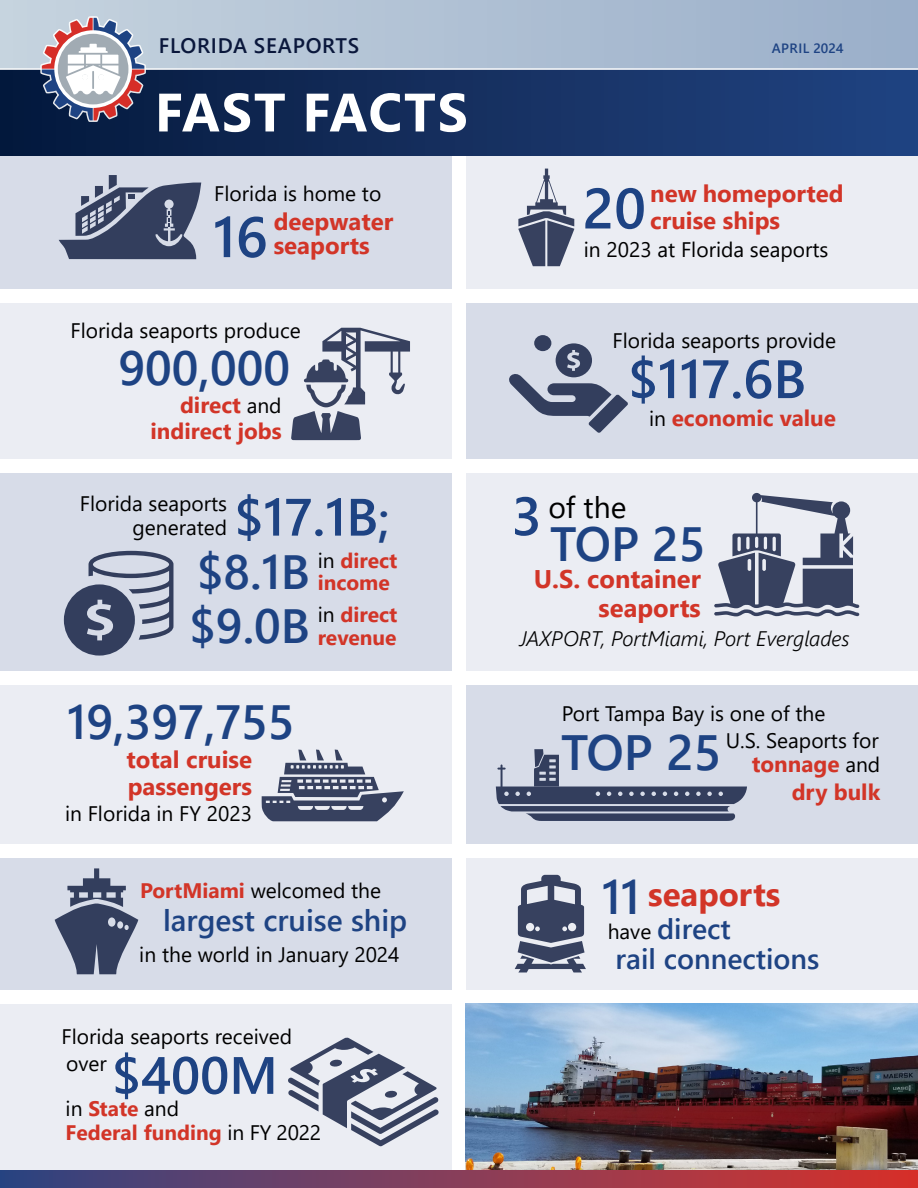
<style>
.page{position:relative;width:918px;height:1188px;background:#fff}
.page>*{position:absolute;margin:0;border:0;box-sizing:border-box;transform-origin:0 0}
.FACT_DATA{font:600 57px "Segoe UI";color:#1e4383}
.t1{font:700 54px "Segoe UI";letter-spacing:.035em;color:#fff}
.FACT_DATA-2{font:600 54px "Segoe UI";color:#1e4383}
.FACT_DATA-3{font:600 52.5px "Segoe UI";color:#1e4383}
.FACT_DATA-4{font:600 49.5px "Segoe UI";color:#1e4383}
.FACT_DATA-5{font:600 48px "Segoe UI";color:#1e4383}
.Fact_Middle{font:700 33px "Segoe UI";color:#d23528}
.FACT_DATA-6{font:600 30px "Segoe UI";color:#1e4383}
.FACT_TEXT{font:30px "Segoe UI";color:#000}
.FACT_DATA-7{font:600 28.5px/30px "Segoe UI";color:#1e4383}
.FACT_TEXT-2{font:700 25.5px/28.5px "Segoe UI";color:#d23528;text-align:right}
.FACT_TEXT-3{font:700 24px/27px "Segoe UI";color:#d23528}
.FACT_TEXT-4{font:700 22.5px/28.5px "Segoe UI";color:#d23528;text-align:right}
.FACT_TEXT-5{font:21px/24px "Segoe UI";color:#000;text-align:right}
.FACT_TEXT-6{font:700 21px/22.5px "Segoe UI";color:#d23528}
.FACT_TEXT-7{font:italic 300 21px "Segoe UI";color:#000}
.t2{font:600 21px "Segoe UI";letter-spacing:.035em;color:#0a173b}
.t3{font:600 13.5px "Segoe UI";letter-spacing:.035em;color:#1e4383}
.s1{font-weight:400;font-size:21px;color:#000}
.s2{font-size:48px}
.s3{font-weight:400;color:#000}
.s4{font-weight:700;color:#d23528}
</style>
<div class="page">
<div style="left:0;top:156px;width:452px;height:135px;background:#d7dce8"></div>
<div style="left:0;top:473px;width:452px;height:199px;background:#d7dce8"></div>
<div style="left:0;top:857px;width:452px;height:133px;background:#d7dce8"></div>
<div style="left:466px;top:303px;width:452px;height:157px;background:#d7dce8"></div>
<div style="left:466px;top:857px;width:452px;height:133px;background:#ebedf3"></div>
<div style="left:0;top:303px;width:452px;height:157px;background:#ebedf3"></div>
<div style="left:0;top:685px;width:452px;height:159px;background:#ebedf3"></div>
<div style="left:0;top:1004px;width:452px;height:170px;background:#ebedf3"></div>
<div style="left:466px;top:156px;width:452px;height:135px;background:#ebedf3"></div>
<div style="left:466px;top:473px;width:452px;height:199px;background:#ebedf3"></div>
<div style="left:466px;top:685px;width:452px;height:159px;background:#d7dce8"></div>
<div style="left:0;top:290px;width:918px;height:13px;background:#fff"></div>
<div style="left:0;top:459px;width:918px;height:14px;background:#fff"></div>
<img style="left:466px;top:1004px;width:452px;height:167px">
<div style="left:0;top:0;width:918px;height:107px;background:linear-gradient(to right,#c6d3df,#9aaec9)"></div>
<div style="left:0;top:69px;width:918px;height:87px;background:linear-gradient(to right,#05193c,#224482)"></div>
<hr style="left:0;top:68px;width:918px;height:2px;background:#fff">
<svg style="left:30px;top:3px;width:117px;height:132px"></svg>
<svg style="left:59px;top:175px;width:142px;height:84px"></svg>
<svg style="left:518px;top:169px;width:56px;height:97px"></svg>
<svg style="left:55px;top:868px;width:83px;height:106px"></svg>
<svg style="left:496px;top:749px;width:251px;height:72px"></svg>
<svg style="left:262px;top:750px;width:142px;height:71px"></svg>
<svg style="left:288px;top:1037px;width:151px;height:109px"></svg>
<svg style="left:291px;top:328px;width:119px;height:112px"></svg>
<svg style="left:509px;top:335px;width:119px;height:98px"></svg>
<svg style="left:64px;top:551px;width:109px;height:105px"></svg>
<svg style="left:714px;top:493px;width:145px;height:123px"></svg>
<svg style="left:515px;top:875px;width:71px;height:97px"></svg>
<div style="left:0;top:1171px;width:918px;height:17px;background:linear-gradient(to right,#324683,#d9332c)"></div>
<p class="t2" style="left:159px;top:26px;width:202px">FLORIDA SEAPORTS</p>
<p class="t3" style="left:772px;top:35px;width:74px">APRIL 2024</p>
<p class="t1" style="left:155px;top:61px;width:315px">FAST FACTS</p>
<p class="FACT_TEXT-5" style="left:214px;top:179px;width:169px">Florida is home to</p>
<p class="FACT_DATA" style="left:213px;top:183px;width:56px">16</p>
<p class="FACT_TEXT-3" style="left:274px;top:208px;width:121px;line-height:24px">deepwater seaports</p>
<p class="FACT_TEXT-5" style="left:71px;top:317px;width:232px">Florida seaports produce</p>
<p class="FACT_DATA-5" style="left:118px;top:322px;width:173px">900,000</p>
<p class="FACT_TEXT-4" style="left:151px;top:391px;width:133px;line-height:25.5px">direct <span class="s1">and </span>indirect jobs</p>
<p class="FACT_TEXT-5" style="left:80px;top:490px;width:149px">Florida seaports generated</p>
<p class="FACT_DATA-3" style="left:234px;top:467px;width:157px">$17.1B<span class="s2">;</span></p>
<p class="FACT_DATA-5" style="left:197px;top:527px;width:115px">$8.1B</p>
<p class="FACT_DATA-5" style="left:189px;top:581px;width:122px">$9.0B</p>
<p class="FACT_TEXT-6" style="left:318px;top:547px;width:81px"><span class="s3">in</span> direct income</p>
<p class="FACT_TEXT-6" style="left:318px;top:602px;width:81px"><span class="s3">in</span> direct revenue</p>
<p class="FACT_DATA-5" style="left:67px;top:676px;width:229px">19,397,755</p>
<p class="FACT_TEXT-3" style="left:127px;top:745px;width:127px">total cruise passengers</p>
<p class="FACT_TEXT-5" style="left:65px;top:800px;width:189px">in Florida in FY 2023</p>
<p class="FACT_TEXT-5" style="left:140px;top:877px;width:243px"><span class="s4">PortMiami</span> welcomed the</p>
<p class="FACT_DATA-6" style="left:163px;top:893px;width:246px">largest cruise ship</p>
<p class="FACT_TEXT-5" style="left:139px;top:940px;width:262px">in the world in January 2024</p>
<p class="FACT_TEXT-5" style="left:62px;top:1023px;width:232px">Florida seaports received</p>
<p class="FACT_DATA-3" style="left:112px;top:1026px;width:168px">$400M</p>
<p class="FACT_TEXT-6" style="left:66px;top:1120px;width:257px">Federal funding <span class="s3">in FY 2022</span></p>
<p class="FACT_TEXT-5" style="left:66px;top:1050px;width:42px">over</p>
<p class="FACT_TEXT-5" style="left:66px;top:1095px;width:115px">in <span class="s4">State</span> and</p>
<p class="FACT_TEXT-3" style="left:650px;top:178px;width:195px">new homeported cruise ships</p>
<p class="FACT_TEXT-5" style="left:584px;top:236px;width:246px">in 2023 at Florida seaports</p>
<p class="FACT_DATA" style="left:583px;top:155px;width:65px">20</p>
<p class="FACT_TEXT-5" style="left:613px;top:327px;width:225px">Florida seaports provide</p>
<p class="FACT_DATA-2" style="left:628px;top:328px;width:180px">$117.6B</p>
<p class="FACT_TEXT-4" style="left:649px;top:402px;width:188px"><span class="s1">in</span> economic value</p>
<p class="FACT_DATA-2" style="left:512px;top:465px;width:31px">3</p>
<p class="FACT_TEXT" style="left:548px;top:479px;width:80px">of the</p>
<p class="FACT_DATA-5" style="left:550px;top:499px;width:157px">TOP 25</p>
<p class="FACT_TEXT-2" style="left:534px;top:563px;width:169px">U.S. container seaports</p>
<p class="FACT_TEXT-7" style="left:520px;top:619px;width:332px">JAXPORT, PortMiami, Port Everglades</p>
<p class="FACT_TEXT-5" style="left:562px;top:700px;width:265px">Port Tampa Bay is one of the</p>
<p class="FACT_DATA-4" style="left:561px;top:706px;width:162px">TOP 25</p>
<p class="FACT_TEXT-5" style="left:726px;top:727px;width:155px">U.S. Seaports for</p>
<p class="FACT_TEXT-4" style="left:752px;top:748px;width:130px">tonnage <span class="s1">and </span>dry bulk</p>
<p class="FACT_DATA-5" style="left:602px;top:852px;width:40px">11</p>
<p class="Fact_Middle" style="left:648px;top:863px;width:134px">seaports</p>
<p class="FACT_DATA-7" style="left:608px;top:912px;width:213px"><span class="s1">have</span> direct<br>rail connections</p>
</div>
